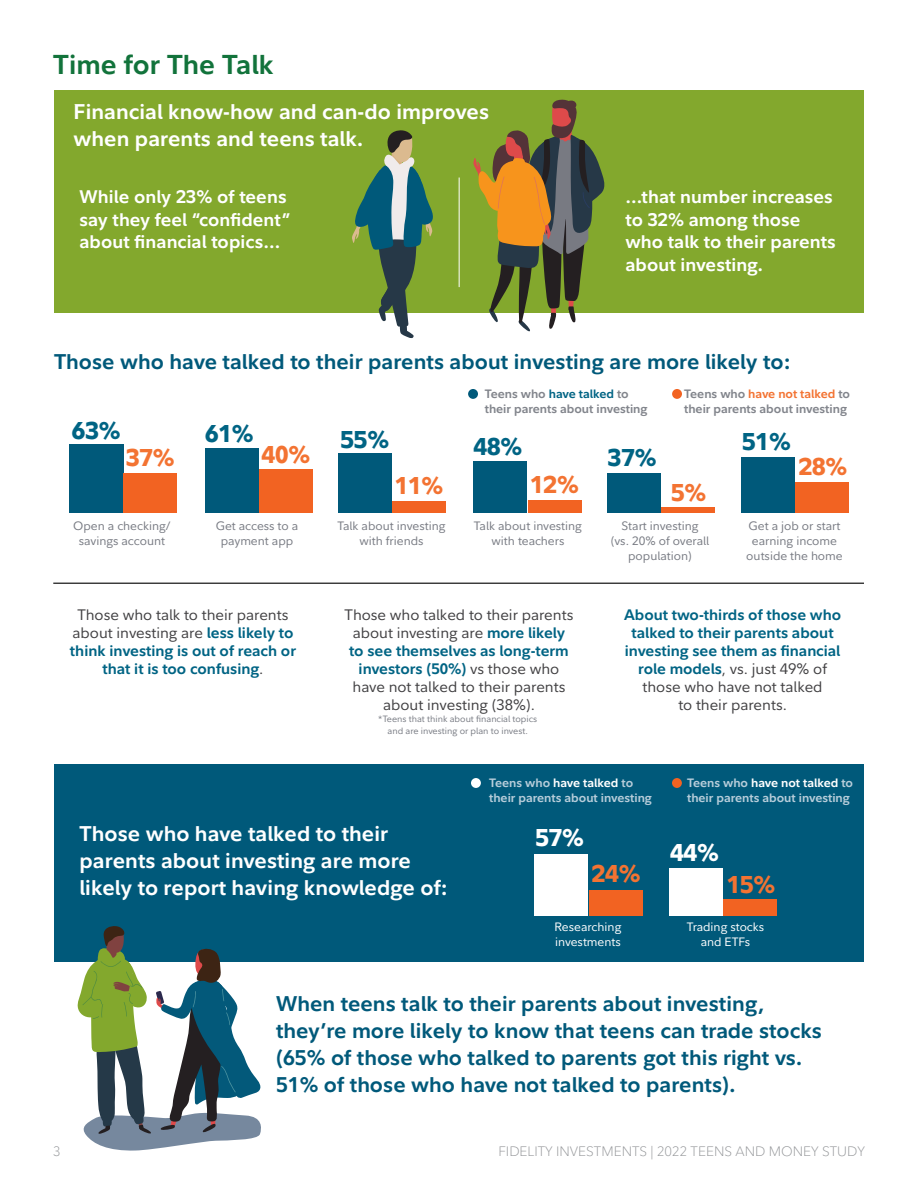
<style>
.page{position:relative;width:918px;height:1188px;background:#fff}
.page>*{position:absolute;margin:0;border:0;box-sizing:border-box;transform-origin:0 0}
.H2_18_18{font:700 27px "Fidelity Sans";letter-spacing:.005em;color:#12733b}
.BIg_numbers_18{font:800 24px "Fidelity Sans";color:#f37332}
.BIg_numbers_18-2{font:800 24px "Fidelity Sans";color:#006484}
.BIg_numbers_18-3{font:800 24px "Fidelity Sans";color:#fff}
.H3_14_18{font:700 21px/27px "Fidelity Sans";letter-spacing:.005em;color:#00597a}
.H3_14_18-2{font:700 21px/27px "Fidelity Sans";letter-spacing:.005em;color:#fff}
.H3_14_18-3{font:700 18px/22.5px "Fidelity Sans";letter-spacing:.005em;color:#fff}
.Base_text_10_12{font:700 15px/18px "Fidelity Sans";color:#006484;text-align:center}
.Base_text_10_12-2{font:15px/18px "Fidelity Sans";color:#414042;text-align:center}
.t1{font:300 13.5px "Fidelity Sans";color:#939598}
.H1_21{font:12px/15px "Fidelity Sans";color:#787b83;text-align:center}
.Base_text_10_12-3{font:700 12px/15px "Fidelity Sans";color:#b7cdda}
.Base_text_10_12-4{font:700 12px/15px "Fidelity Sans";color:#82858c}
.H1_21-2{font:12px/15px "Fidelity Sans";color:#fff}
.Base_text_10_12-5{font:9px/12px "Fidelity Sans";color:#787b83;text-align:center}
.s1{color:#006484}
.s2{color:#f37332}
.s3{font-weight:400;color:#414042}
.s4{font-weight:700;color:#006484}
.s5{color:#fff}
</style>
<div class="page">
<div style="left:54px;top:91px;width:810px;height:222px;background:#83a82d"></div>
<svg style="left:352px;top:130px;width:81px;height:208px"></svg>
<svg style="left:473px;top:99px;width:132px;height:233px"></svg>
<div style="left:54px;top:765px;width:810px;height:197px;background:#00597a"></div>
<div style="left:471px;top:778px;width:10px;height:10px;background:#fff;border-radius:50%"></div>
<div style="left:672px;top:778px;width:10px;height:10px;background:#f26322;border-radius:50%"></div>
<div style="left:534px;top:854px;width:54px;height:61px;background:#fff"></div>
<div style="left:589px;top:890px;width:54px;height:25px;background:#f26322"></div>
<div style="left:669px;top:868px;width:54px;height:47px;background:#fff"></div>
<div style="left:723px;top:899px;width:54px;height:16px;background:#f26322"></div>
<div style="left:338px;top:454px;width:54px;height:59px;background:#00597a"></div>
<div style="left:392px;top:501px;width:54px;height:12px;background:#f26322"></div>
<div style="left:69px;top:445px;width:54px;height:68px;background:#00597a"></div>
<div style="left:123px;top:473px;width:54px;height:40px;background:#f26322"></div>
<div style="left:473px;top:461px;width:54px;height:52px;background:#00597a"></div>
<div style="left:528px;top:500px;width:54px;height:13px;background:#f26322"></div>
<div style="left:205px;top:448px;width:54px;height:65px;background:#00597a"></div>
<div style="left:259px;top:470px;width:54px;height:43px;background:#f26322"></div>
<div style="left:607px;top:473px;width:54px;height:40px;background:#00597a"></div>
<div style="left:661px;top:508px;width:54px;height:5px;background:#f26322"></div>
<div style="left:741px;top:458px;width:54px;height:55px;background:#00597a"></div>
<div style="left:795px;top:483px;width:54px;height:30px;background:#f26322"></div>
<hr style="left:459px;top:178px;width:1px;height:109px;background:#fff">
<hr style="left:53px;top:583px;width:811px;height:1px;background:#000">
<div style="left:468px;top:389px;width:10px;height:10px;background:#00597a;border-radius:50%"></div>
<div style="left:672px;top:389px;width:10px;height:10px;background:#f26322;border-radius:50%"></div>
<svg style="left:77px;top:926px;width:184px;height:225px"></svg>
<p class="H2_18_18" style="left:53px;top:47px;width:222px">Time for The Talk</p>
<p class="H3_14_18-2" style="left:74px;top:98px;width:417px">Financial know-how and can-do improves when parents and teens talk.</p>
<p class="H3_14_18-3" style="left:80px;top:185px;width:213px">While only 23% of teens say they feel “confident” about financial topics…</p>
<p class="H3_14_18-3" style="left:626px;top:185px;width:212px">…that number increases to 32% among those who talk to their parents about investing.</p>
<p class="H3_14_18" style="left:54px;top:348px;width:738px">Those who have talked to their parents about investing are more likely to:</p>
<p class="BIg_numbers_18-2" style="left:72px;top:414px;width:50px">63%</p>
<p class="BIg_numbers_18" style="left:126px;top:441px;width:50px">37%</p>
<p class="BIg_numbers_18-2" style="left:205px;top:417px;width:50px">61%</p>
<p class="Base_text_10_12-4" style="left:485px;top:386px;width:164px">Teens who <span class="s1">have talked</span> to their parents about investing</p>
<p class="Base_text_10_12-4" style="left:684px;top:386px;width:167px">Teens who <span class="s2">have not talked</span> to their parents about investing</p>
<p class="BIg_numbers_18-2" style="left:341px;top:423px;width:50px">55%</p>
<p class="BIg_numbers_18-2" style="left:474px;top:431px;width:50px">48%</p>
<p class="BIg_numbers_18" style="left:262px;top:438px;width:50px">40%</p>
<p class="BIg_numbers_18-2" style="left:608px;top:442px;width:50px">37%</p>
<p class="BIg_numbers_18" style="left:395px;top:470px;width:50px">11%</p>
<p class="BIg_numbers_18" style="left:530px;top:468px;width:50px">12%</p>
<p class="BIg_numbers_18" style="left:671px;top:477px;width:37px">5%</p>
<p class="BIg_numbers_18-2" style="left:742px;top:426px;width:50px">51%</p>
<p class="BIg_numbers_18" style="left:799px;top:451px;width:50px">28%</p>
<p class="H1_21" style="left:73px;top:518px;width:99px">Open a checking/ savings account</p>
<p class="H1_21" style="left:611px;top:518px;width:100px">Start investing (vs. 20% of overall population)</p>
<p class="H1_21" style="left:216px;top:518px;width:84px">Get access to a payment app</p>
<p class="H1_21" style="left:746px;top:518px;width:98px">Get a job or start earning income outside the home</p>
<p class="H1_21" style="left:337px;top:518px;width:110px">Talk about investing with friends</p>
<p class="H1_21" style="left:474px;top:518px;width:110px">Talk about investing with teachers</p>
<p class="Base_text_10_12" style="left:70px;top:605px;width:228px"><span class="s3">Those who talk to their parents about investing are</span> less likely to think investing is out of reach or that it is too confusing<span class="s3">.</span></p>
<p class="Base_text_10_12-2" style="left:345px;top:605px;width:230px">Those who talked to their parents about investing are <span class="s4">more likely to see themselves as long-term investors (50%)</span> vs those who have not talked to their parents about investing (38%).</p>
<p class="Base_text_10_12" style="left:624px;top:605px;width:218px">About two-thirds of those who talked to their parents about investing see them as financial role models<span class="s3">, vs. just 49% of those who have not talked<br>to their parents.</span></p>
<p class="Base_text_10_12-5" style="left:378px;top:713px;width:161px">*Teens that think about financial topics and are investing or plan to invest.</p>
<p class="Base_text_10_12-3" style="left:489px;top:775px;width:164px">Teens who <span class="s5">have talked</span> to their parents about investing</p>
<p class="Base_text_10_12-3" style="left:687px;top:775px;width:167px">Teens who <span class="s5">have not talked</span> to their parents about investing</p>
<p class="H3_14_18-2" style="left:79px;top:819px;width:370px">Those who have talked to their parents about investing are more likely to report having knowledge of:</p>
<p class="BIg_numbers_18-3" style="left:535px;top:822px;width:50px">57%</p>
<p class="BIg_numbers_18" style="left:592px;top:858px;width:50px">24%</p>
<p class="H1_21-2" style="left:555px;top:920px;width:68px">Researching investments</p>
<p class="BIg_numbers_18-3" style="left:670px;top:837px;width:50px">44%</p>
<p class="BIg_numbers_18" style="left:727px;top:869px;width:50px">15%</p>
<p class="H1_21-2" style="left:687px;top:920px;width:79px;text-align:center">Trading stocks and ETFs</p>
<p class="H3_14_18" style="left:276px;top:990px;width:548px">When teens talk to their parents about investing, they’re more likely to know that teens can trade stocks (65% of those who talked to parents got this right vs.<br>51% of those who have not talked to parents).</p>
<p class="t1" style="left:53px;top:1143px;width:9px">3</p>
<p class="t1" style="left:498px;top:1143px;width:368px">FIDELITY INVESTMENTS | 2022 TEENS AND MONEY STUDY</p>
</div>
